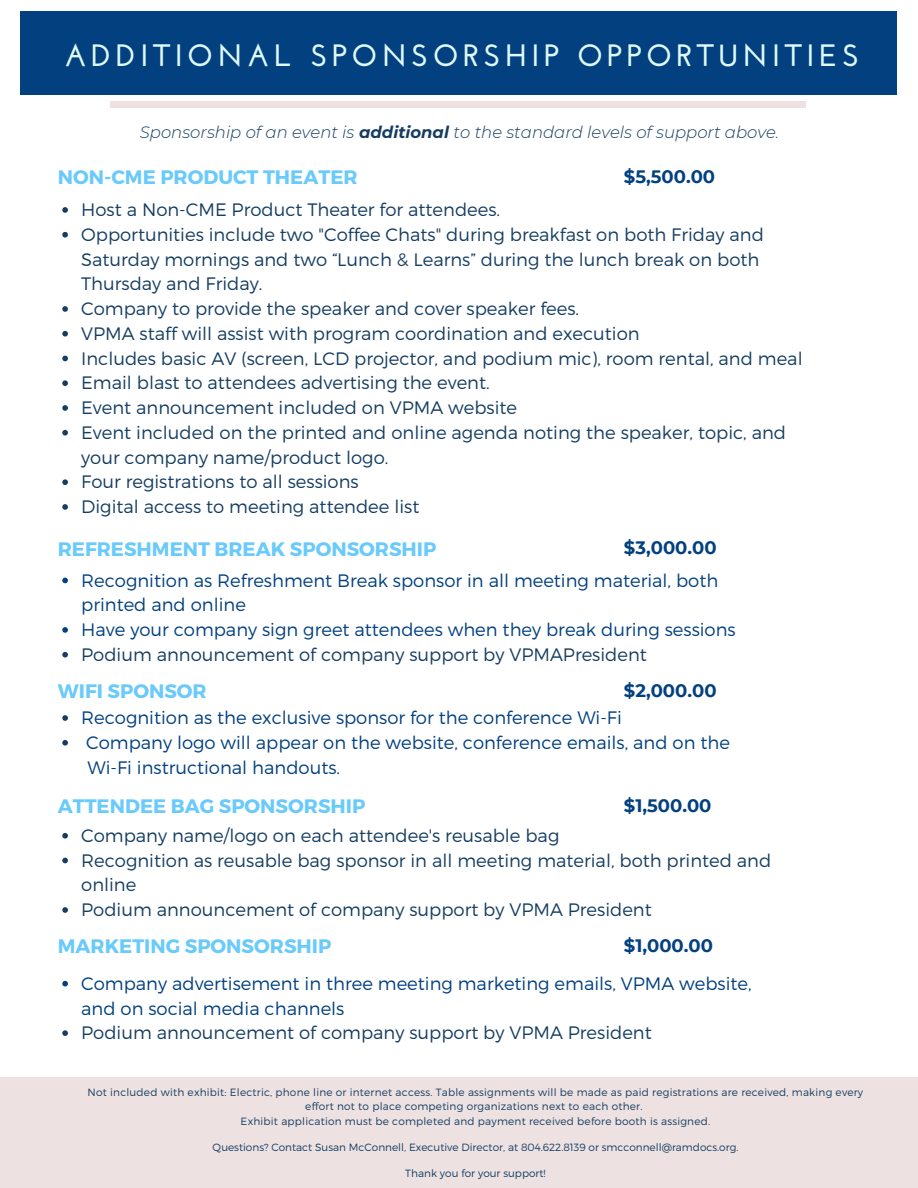
<style>
.page{position:relative;width:918px;height:1188px;background:#fff}
.page>*{position:absolute;margin:0;border:0;box-sizing:border-box;transform-origin:0 0}
.t1{font:700 30.9px "Josefin Sans";letter-spacing:.14em;color:#dff9f9}
.t2{font:700 19.5px "Montserrat";color:#69cafb}
.t3{font:300 18px/24.8px "Montserrat";color:#153d61}
.t4{font:300 18px/24.8px "Montserrat";color:#02407f}
.t5{font:700 18px "Montserrat";color:#02407f}
.t6{font:italic 300 16.5px "Montserrat";color:#153d61}
.t7{font:300 10.5px/14.2px "Montserrat";letter-spacing:.02em;color:#153d61;text-align:center}
.t8{font:300 10.5px "Montserrat";color:#153d61}
.s1{font-weight:700}
</style>
<div class="page">
<div style="left:21px;top:12px;width:876px;height:82px;background:#02407f"></div>
<div style="left:110px;top:102px;width:696px;height:5px;background:#ede1e1"></div>
<div style="left:0;top:1077px;width:918px;height:111px;background:#ede1e1"></div>
<svg style="left:62px;top:207px;width:6px;height:6px"></svg>
<svg style="left:62px;top:232px;width:6px;height:6px"></svg>
<svg style="left:62px;top:306px;width:6px;height:6px"></svg>
<svg style="left:62px;top:331px;width:6px;height:6px"></svg>
<svg style="left:62px;top:356px;width:6px;height:5px"></svg>
<svg style="left:62px;top:380px;width:6px;height:6px"></svg>
<svg style="left:62px;top:405px;width:6px;height:6px"></svg>
<svg style="left:62px;top:430px;width:6px;height:6px"></svg>
<svg style="left:62px;top:479px;width:6px;height:6px"></svg>
<svg style="left:62px;top:504px;width:6px;height:6px"></svg>
<svg style="left:62px;top:833px;width:6px;height:6px"></svg>
<svg style="left:62px;top:858px;width:6px;height:5px"></svg>
<svg style="left:62px;top:907px;width:6px;height:6px"></svg>
<svg style="left:62px;top:981px;width:6px;height:5px"></svg>
<svg style="left:62px;top:1030px;width:6px;height:6px"></svg>
<svg style="left:62px;top:715px;width:6px;height:6px"></svg>
<svg style="left:62px;top:740px;width:6px;height:6px"></svg>
<svg style="left:62px;top:578px;width:6px;height:5px"></svg>
<svg style="left:62px;top:627px;width:6px;height:6px"></svg>
<svg style="left:62px;top:652px;width:6px;height:6px"></svg>
<p class="t1" style="left:64px;top:42px;width:797px">ADDITIONAL SPONSORSHIP OPPORTUNITIES</p>
<h1 class="t6" style="left:140px;top:122px;width:641px">Sponsorship of an event is <span class="s1">additional</span> to the standard levels of support above.</h1>
<h2 class="t5" style="left:624px;top:165px;width:93px">$5,500.00</h2>
<h3 class="t2" style="left:58px;top:164px;width:301px">NON-CME PRODUCT THEATER</h3>
<p class="t3" style="left:81px;top:196px;width:420px">Host a Non-CME Product Theater for attendees.</p>
<p class="t3" style="left:81px;top:221px;width:684px">Opportunities include two "Coffee Chats" during breakfast on both Friday and<br>Saturday mornings and two “Lunch &amp; Learns” during the lunch break on both<br>Thursday and Friday.</p>
<p class="t3" style="left:81px;top:295px;width:499px">Company to provide the speaker and cover speaker fees.</p>
<p class="t3" style="left:81px;top:320px;width:560px">VPMA staff will assist with program coordination and execution</p>
<p class="t3" style="left:81px;top:345px;width:723px">Includes basic AV (screen, LCD projector, and podium mic), room rental, and meal</p>
<p class="t3" style="left:81px;top:370px;width:410px">Email blast to attendees advertising the event.</p>
<p class="t3" style="left:81px;top:394px;width:437px">Event announcement included on VPMA website</p>
<p class="t3" style="left:81px;top:419px;width:706px">Event included on the printed and online agenda noting the speaker, topic, and your company name/product logo.</p>
<p class="t3" style="left:81px;top:469px;width:279px">Four registrations to all sessions</p>
<p class="t3" style="left:81px;top:493px;width:340px">Digital access to meeting attendee list</p>
<p class="t2" style="left:58px;top:536px;width:380px">REFRESHMENT BREAK SPONSORSHIP</p>
<p class="t5" style="left:624px;top:537px;width:94px">$3,000.00</p>
<h2 class="t4" style="left:81px;top:567px;width:639px">Recognition as Refreshment Break sponsor in all meeting material, both printed and online</h2>
<h3 class="t4" style="left:81px;top:616px;width:656px">Have your company sign greet attendees when they break during sessions</h3>
<p class="t3" style="left:81px;top:641px;width:567px">Podium announcement of company support by VPMAPresident</p>
<p class="t2" style="left:58px;top:678px;width:150px">WIFI SPONSOR</p>
<p class="t5" style="left:624px;top:679px;width:94px">$2,000.00</p>
<h2 class="t4" style="left:81px;top:705px;width:542px">Recognition as the exclusive sponsor for the conference Wi-Fi</h2>
<h3 class="t4" style="left:86px;top:729px;width:645px">Company logo will appear on the website, conference emails, and on the</h3>
<p class="t4" style="left:87px;top:754px;width:254px">Wi-Fi instructional handouts.</p>
<h2 class="t2" style="left:58px;top:793px;width:309px">ATTENDEE BAG SPONSORSHIP</h2>
<p class="t5" style="left:624px;top:794px;width:89px">$1,500.00</p>
<h3 class="t3" style="left:81px;top:822px;width:480px">Company name/logo on each attendee's reusable bag</h3>
<p class="t3" style="left:81px;top:847px;width:692px">Recognition as reusable bag sponsor in all meeting material, both printed and online</p>
<p class="t3" style="left:81px;top:897px;width:572px">Podium announcement of company support by VPMA President</p>
<h4 class="t2" style="left:58px;top:933px;width:275px">MARKETING SPONSORSHIP</h4>
<p class="t5" style="left:624px;top:934px;width:91px">$1,000.00</p>
<h3 class="t4" style="left:81px;top:970px;width:672px">Company advertisement in three meeting marketing emails, VPMA website, and on social media channels</h3>
<p class="t3" style="left:81px;top:1020px;width:572px">Podium announcement of company support by VPMA President</p>
<p class="t7" style="left:88px;top:1085px;width:777px">Not included with exhibit: Electric, phone line or internet access. Table assignments will be made as paid registrations are received, making every effort not to place competing organizations next to each other.</p>
<p class="t7" style="left:241px;top:1113px;width:471px">Exhibit application must be completed and payment received before booth is assigned.</p>
<h5 class="t8" style="left:213px;top:1140px;width:527px">Questions? Contact Susan McConnell, Executive Director, at 804.622.8139 or smcconnell@ramdocs.org.</h5>
<h2 class="t8" style="left:405px;top:1167px;width:142px">Thank you for your support!</h2>
</div>
